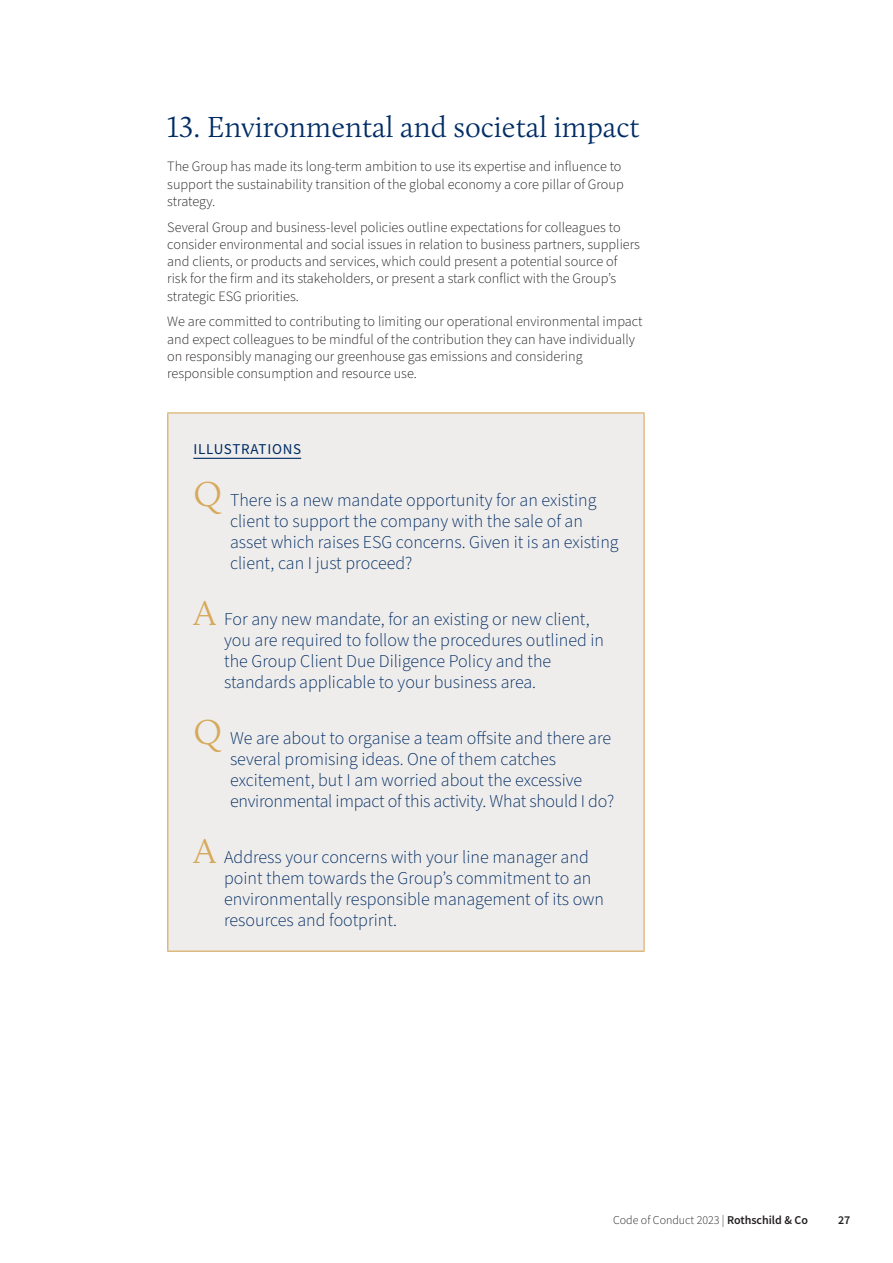
<style>
.page{position:relative;width:893px;height:1263px;background:#fff}
.page>*{position:absolute;margin:0;border:0;box-sizing:border-box;transform-origin:0 0}
.t1{font:300 30px "Calluna";color:#002c65}
.t2{font:300 18px/21px "Source Sans Pro";color:#002c65}
.t3{font:15px "Source Sans Pro";letter-spacing:.05em;color:#002c65}
.Body{font:300 14.25px/17.2px "Source Sans Pro";color:#231f20}
.t4{font:300 12px "Source Sans Pro";color:#231f20}
.t5{font:600 12px "Source Sans Pro";color:#231f20}
.s1{font-family:"Calluna";font-size:36px;color:#d6a95b}
.s2{font-weight:600}
</style>
<div class="page">
<div style="left:168px;top:413px;width:476px;height:538px;background:#efedeb"></div>
<hr style="left:167px;top:412px;width:478px;height:1px;background:#d6a95b">
<hr style="left:167px;top:413px;width:1px;height:537px;background:#d6a95b">
<hr style="left:643px;top:413px;width:2px;height:537px;background:#d6a95b">
<hr style="left:167px;top:950px;width:478px;height:2px;background:#d6a95b">
<hr style="left:193px;top:458px;width:108px;height:1px;background:#002c65">
<h1 class="t1" style="left:167px;top:109px;width:474px">13. Environmental and societal impact</h1>
<p class="Body" style="left:167px;top:158px;width:458px">The Group has made its long-term ambition to use its expertise and influence to support the sustainability transition of the global economy a core pillar of Group strategy.</p>
<p class="Body" style="left:167px;top:219px;width:474px">Several Group and business-level policies outline expectations for colleagues to consider environmental and social issues in relation to business partners, suppliers and clients, or products and services, which could present a potential source of risk for the firm and its stakeholders, or present a stark conflict with the Group’s strategic ESG priorities.</p>
<p class="Body" style="left:167px;top:313px;width:477px">We are committed to contributing to limiting our operational environmental impact and expect colleagues to be mindful of the contribution they can have individually on responsibly managing our greenhouse gas emissions and considering responsible consumption and resource use.</p>
<h4 class="t3" style="left:193px;top:439px;width:109px">ILLUSTRATIONS</h4>
<p class="t2" style="left:230px;top:490px;width:390px;text-indent:-37px"><span class="s1">Q</span> There is a new mandate opportunity for an existing client to support the company with the sale of an asset which raises ESG concerns. Given it is an existing client, can I just proceed?</p>
<p class="t2" style="left:224px;top:609px;width:382px;text-indent:-31px"><span class="s1">A</span> For any new mandate, for an existing or new client, you are required to follow the procedures outlined in the Group Client Due Diligence Policy and the standards applicable to your business area.</p>
<p class="t2" style="left:230px;top:728px;width:386px;text-indent:-37px"><span class="s1">Q</span> We are about to organise a team offsite and there are several promising ideas. One of them catches excitement, but I am worried about the excessive environmental impact of this activity. What should I do?</p>
<p class="t2" style="left:224px;top:847px;width:381px;text-indent:-31px"><span class="s1">A</span> Address your concerns with your line manager and point them towards the Group’s commitment to an environmentally responsible management of its own resources and footprint.</p>
<p class="t4" style="left:613px;top:1212px;width:196px">Code of Conduct 2023 | <span class="s2">Rothschild &amp; Co</span></p>
<p class="t5" style="left:838px;top:1212px;width:14px">27</p>
</div>
